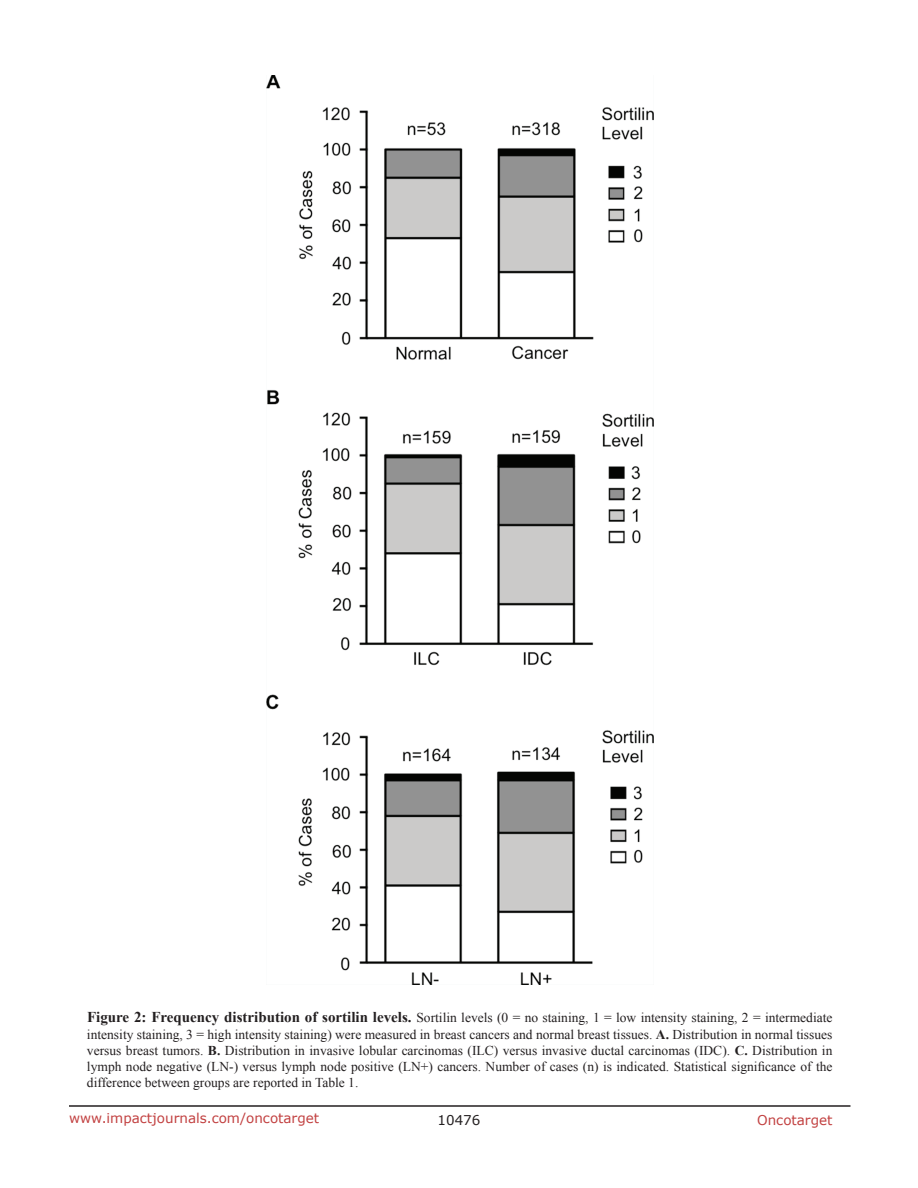
<style>
.page{position:relative;width:918px;height:1188px;background:#fff}
.page>*{position:absolute;margin:0;border:0;box-sizing:border-box;transform-origin:0 0}
.t1{font:13.5px/16.2px "Times New Roman";color:#231f20;text-align:justify}
.t2{font:13.5px "Verdana";color:#c24141}
.t3{font:13.5px "Verdana";color:#231f20}
.s1{font-weight:700;font-size:15px}
.s2{font-weight:700}
</style>
<div class="page">
<hr style="left:69px;top:1105px;width:781px;height:2px;background:#231f20">
<img style="left:266px;top:75px;width:387px;height:910px">
<p class="t1" style="left:87px;top:1010px;width:747px"><span class="s1">Figure 2: Frequency distribution of sortilin levels.</span> Sortilin levels (0 = no staining, 1 = low intensity staining, 2 = intermediate intensity staining, 3 = high intensity staining) were measured in breast cancers and normal breast tissues. <span class="s2">A.</span> Distribution in normal tissues versus breast tumors. <span class="s2">B.</span> Distribution in invasive lobular carcinomas (ILC) versus invasive ductal carcinomas (IDC). <span class="s2">C.</span> Distribution in lymph node negative (LN-) versus lymph node positive (LN+) cancers. Number of cases (n) is indicated. Statistical significance of the difference between groups are reported in Table 1.</p>
<p class="t2" style="left:69px;top:1109px;width:252px">www.impactjournals.com/oncotarget</p>
<p class="t3" style="left:438px;top:1111px;width:44px">10476</p>
<p class="t2" style="left:757px;top:1111px;width:77px">Oncotarget</p>
</div>
